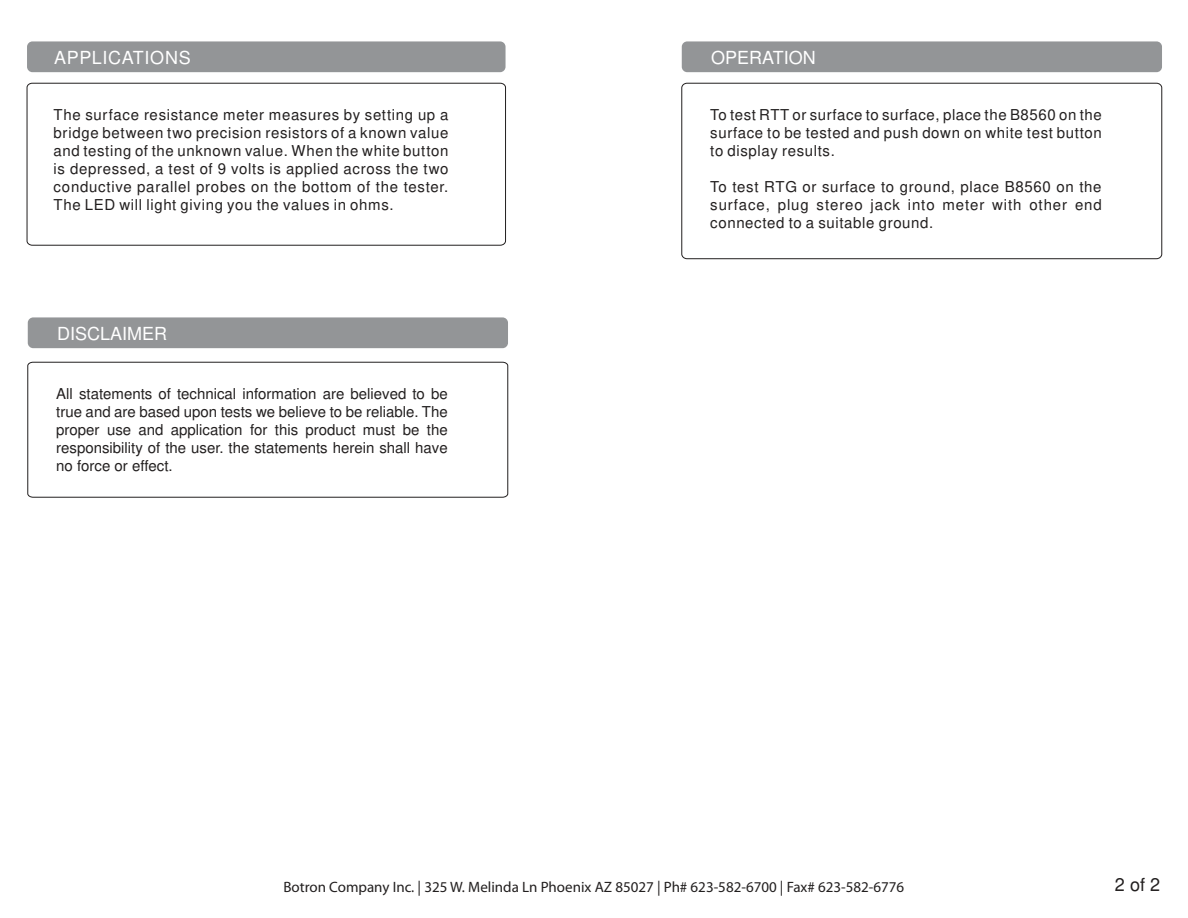
<style>
.page{position:relative;width:1188px;height:918px;background:#fff}
.page>*{position:absolute;margin:0;border:0;box-sizing:border-box;transform-origin:0 0}
.t1{font:18px "Arial";color:#fff}
.t2{font:18px "Arial";letter-spacing:.03em;color:#fff}
.t3{font:18px "Arial";color:#221f1f}
.t4{font:15px/18px "Arial";letter-spacing:.04em;color:#221f1f;text-align:justify}
.t5{font:15px "Myriad Pro";color:#221f1f}
</style>
<div class="page">
<div style="left:682px;top:41px;width:480px;height:31px;background:#939597;border-radius:5px"></div>
<div style="left:681px;top:83px;width:481px;height:176px;border:1px solid #221f1f;border-radius:5px"></div>
<div style="left:27px;top:41px;width:479px;height:31px;background:#939597;border-radius:5px"></div>
<svg style="left:26px;top:82px;width:480px;height:164px"></svg>
<div style="left:28px;top:317px;width:480px;height:31px;background:#939597;border-radius:5px"></div>
<svg style="left:27px;top:361px;width:482px;height:137px"></svg>
<p class="t2" style="left:54px;top:50px;width:138px">APPLICATIONS</p>
<p class="t4" style="left:53px;top:107px;width:396px">The surface resistance meter measures by setting up a bridge between two precision resistors of a known value and testing of the unknown value. When the white button is depressed, a test of 9 volts is applied across the two conductive parallel probes on the bottom of the tester.<br>The LED will light giving you the values in ohms.</p>
<p class="t1" style="left:57px;top:326px;width:112px">DISCLAIMER</p>
<p class="t4" style="left:56px;top:386px;width:393px">All statements of technical information are believed to be true and are based upon tests we believe to be reliable. The proper use and application for this product must be the responsibility of the user. the statements herein shall have no force or effect.</p>
<p class="t1" style="left:711px;top:50px;width:106px">OPERATION</p>
<p class="t4" style="left:710px;top:107px;width:393px">To test RTT or surface to surface, place the B8560 on the surface to be tested and push down on white test button to display results.</p>
<p class="t4" style="left:710px;top:179px;width:393px">To test RTG or surface to ground, place B8560 on the surface, plug stereo jack into meter with other end connected to a suitable ground.</p>
<p class="t5" style="left:283px;top:881px;width:622px">Botron Company Inc. | 325 W. Melinda Ln Phoenix AZ 85027 | Ph# 623-582-6700 | Fax# 623-582-6776</p>
<p class="t3" style="left:1115px;top:878px;width:47px">2 of 2</p>
</div>
